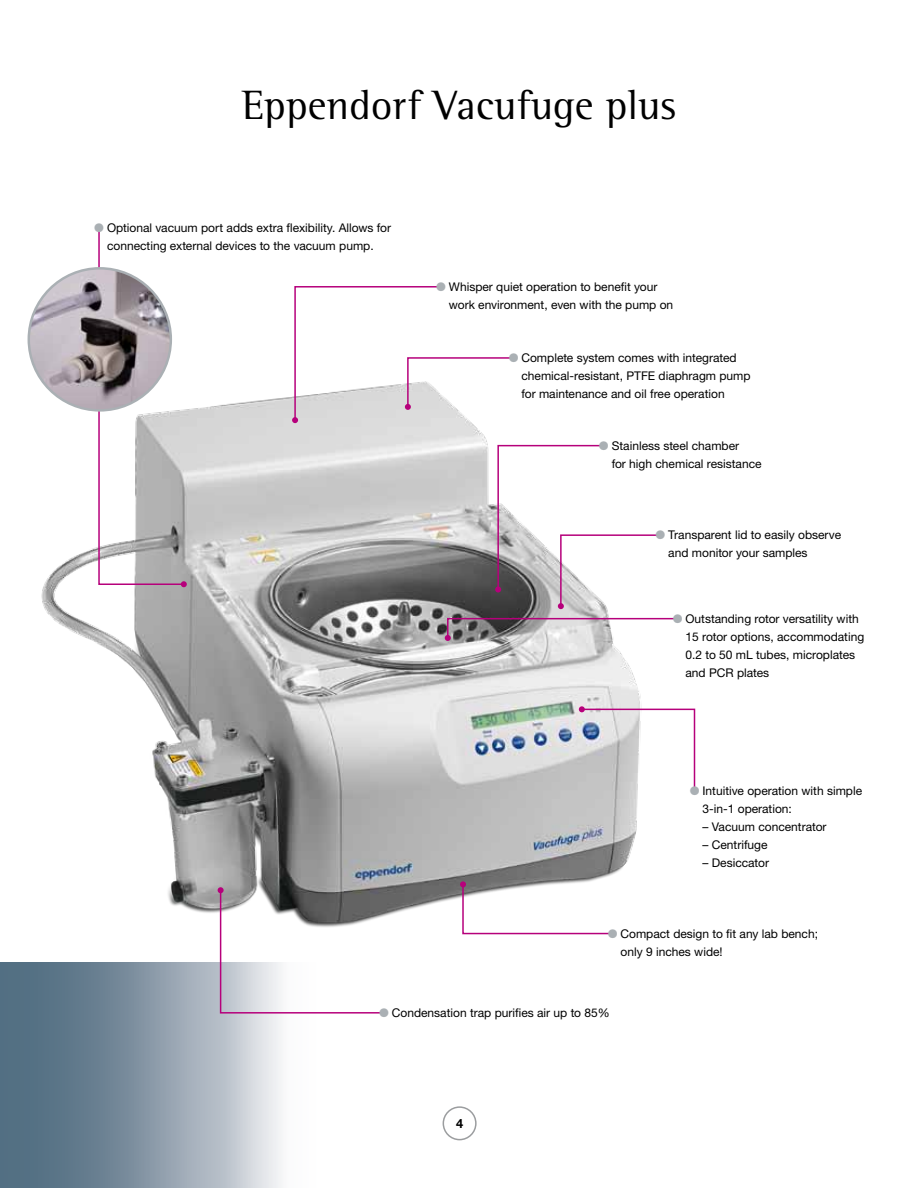
<style>
.page{position:relative;width:918px;height:1188px;background:#fff}
.page>*{position:absolute;margin:0;border:0;box-sizing:border-box;transform-origin:0 0}
.t1{font:42px "EP Rotis Semi Serif";color:#000}
.t2{font:700 12.75px "EP Helvetica";color:#000}
.t3{font:12px/18px "EP Helvetica";color:#000}
.s1{font-weight:700;color:#aab0b4}
</style>
<div class="page">
<svg style="left:0;top:963px;width:282px;height:225px;background:#8899a7"></svg>
<div style="left:443px;top:1106px;width:34px;height:34px;border:2px solid #9b9d9f;border-radius:50%"></div>
<img style="left:27px;top:342px;width:614px;height:574px">
<svg style="left:292px;top:286px;width:224px;height:137px"></svg>
<svg style="left:98px;top:229px;width:89px;height:358px"></svg>
<svg style="left:495px;top:444px;width:167px;height:165px"></svg>
<svg style="left:579px;top:706px;width:117px;height:86px"></svg>
<svg style="left:460px;top:881px;width:151px;height:54px"></svg>
<svg style="left:218px;top:887px;width:166px;height:127px"></svg>
<svg style="left:445px;top:617px;width:232px;height:24px"></svg>
<img style="left:29px;top:268px;width:142px;height:142px;border-radius:71px">
<h1 class="t1" style="left:242px;top:80px;width:436px">Eppendorf Vacufuge plus</h1>
<p class="t3" style="left:94px;top:219px;width:298px;text-align:center"><span class="s1">‡</span> Optional vacuum port adds extra flexibility. Allows for connecting external devices to the vacuum pump.</p>
<p class="t3" style="left:449px;top:278px;width:226px;text-indent:-13px"><span class="s1">‡</span> Whisper quiet operation to benefit your work environment, even with the pump on</p>
<p class="t3" style="left:521px;top:349px;width:231px;text-indent:-13px"><span class="s1">‡</span> Complete system comes with integrated chemical-resistant, PTFE diaphragm pump for maintenance and oil free operation</p>
<p class="t3" style="left:612px;top:437px;width:151px;text-indent:-13px"><span class="s1">‡</span> Stainless steel chamber<br>for high chemical resistance</p>
<p class="t3" style="left:668px;top:526px;width:174px;text-indent:-13px"><span class="s1">‡</span> Transparent lid to easily observe and monitor your samples</p>
<p class="t3" style="left:685px;top:610px;width:180px;text-indent:-13px"><span class="s1">‡</span> Outstanding rotor versatility with<br>15 rotor options, accommodating<br>0.2 to 50 mL tubes, microplates and PCR plates</p>
<p class="t3" style="left:702px;top:782px;width:161px;text-indent:-13px"><span class="s1">‡</span> Intuitive operation with simple<br>3-in-1 operation:</p>
<p class="t3" style="left:702px;top:818px;width:126px">– Vacuum concentrator</p>
<p class="t3" style="left:702px;top:836px;width:67px">– Centrifuge</p>
<p class="t3" style="left:702px;top:854px;width:68px">– Desiccator</p>
<p class="t3" style="left:621px;top:925px;width:199px;text-indent:-13px"><span class="s1">‡</span> Compact design to fit any lab bench; only 9 inches wide!</p>
<p class="t3" style="left:379px;top:1004px;width:232px"><span class="s1">‡</span> Condensation trap purifies air up to 85%</p>
<p class="t2" style="left:456px;top:1116px;width:9px">4</p>
</div>
